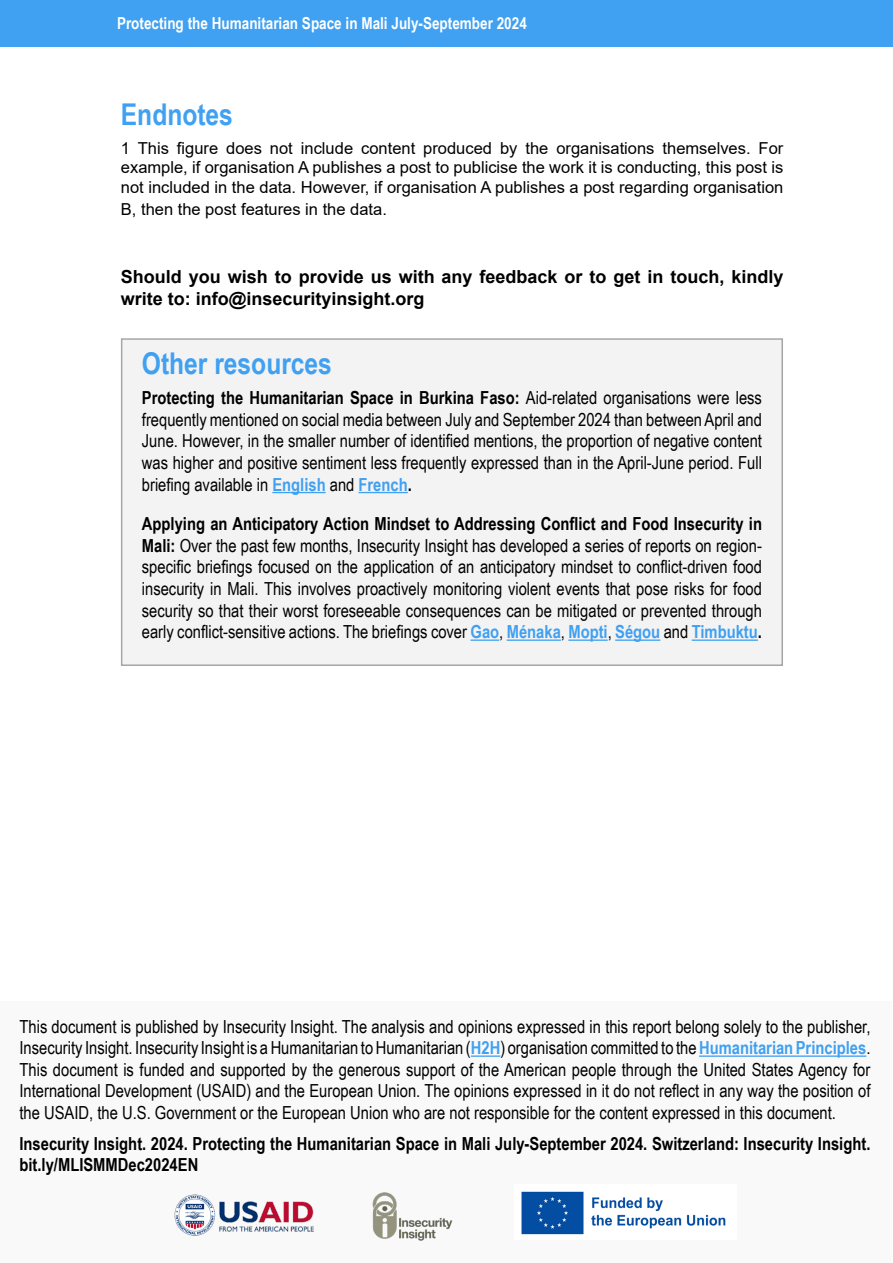
<style>
.page{position:relative;width:893px;height:1263px;background:#fff}
.page>*{position:absolute;margin:0;border:0;box-sizing:border-box;transform-origin:0 0}
.t1{font:700 30px "Arial Narrow";color:#40a0f1}
.t2{font:18px/21.6px "Arial Narrow";color:#000;text-align:justify}
.t3{font:700 18px/21.6px "Arial Narrow";color:#000}
.t4{font:700 18px/21.6px "Arial";color:#000}
.t5{font:16.5px/19.8px "Arial";color:#000;text-align:justify}
.t6{font:700 16.5px "Arial Narrow";color:#fff}
.s1{font-weight:700}
.s2{font-weight:700;color:#40a0f1}
</style>
<div class="page">
<div style="left:0;top:1001px;width:891px;height:262px;background:#f9f9f9"></div>
<hr style="left:471px;top:1055px;width:29px;height:2px;background:#40a0f1">
<hr style="left:699px;top:1055px;width:167px;height:2px;background:#40a0f1">
<img style="left:372px;top:1192px;width:80px;height:49px">
<img style="left:174px;top:1194px;width:140px;height:42px">
<div style="left:514px;top:1184px;width:223px;height:55px;background:#fff"></div>
<img style="left:521px;top:1191px;width:205px;height:44px">
<div style="left:0;top:0;width:893px;height:46px;background:#40a0f1"></div>
<div style="left:122px;top:339px;width:660px;height:326px;background:#f3f3f3"></div>
<hr style="left:272px;top:492px;width:54px;height:1px;background:#40a0f1">
<hr style="left:359px;top:492px;width:49px;height:1px;background:#40a0f1">
<hr style="left:470px;top:639px;width:29px;height:2px;background:#40a0f1">
<hr style="left:507px;top:639px;width:54px;height:2px;background:#40a0f1">
<hr style="left:568px;top:639px;width:40px;height:2px;background:#40a0f1">
<hr style="left:615px;top:639px;width:45px;height:2px;background:#40a0f1">
<hr style="left:692px;top:639px;width:66px;height:2px;background:#40a0f1">
<div style="left:121px;top:338px;width:662px;height:328px;border:2px solid #a6a6a6"></div>
<p class="t6" style="left:117px;top:11px;width:411px">Protecting the Humanitarian Space in Mali July-September 2024</p>
<h1 class="t1" style="left:121px;top:92px;width:114px">Endnotes</h1>
<p class="t5" style="left:121px;top:138px;width:664px">1 This figure does not include content produced by the organisations themselves. For example, if organisation A publishes a post to publicise the work it is conducting, this post is not included in the data. However, if organisation A publishes a post regarding organisation</p>
<p class="t5" style="left:121px;top:199px;width:268px">B, then the post features in the data.</p>
<p class="t4" style="left:121px;top:266px;width:664px">Should you wish to provide us with any feedback or to get in touch, kindly write to: info@insecurityinsight.org</p>
<h1 class="t1" style="left:142px;top:340px;width:192px">Other resources</h1>
<p class="t2" style="left:142px;top:386px;width:622px"><span class="s1">Protecting the Humanitarian Space in Burkina Faso:</span> Aid-related organisations were less frequently mentioned on social media between July and September 2024 than between April and June. However, in the smaller number of identified mentions, the proportion of negative content was higher and positive sentiment less frequently expressed than in the April-June period. Full briefing available in <span class="s2">English</span> and <span class="s2">French</span><span class="s1">.</span></p>
<p class="t2" style="left:142px;top:512px;width:622px"><span class="s1">Applying an Anticipatory Action Mindset to Addressing Conflict and Food Insecurity in Mali:</span> Over the past few months, Insecurity Insight has developed a series of reports on region&shy;specific briefings focused on the application of an anticipatory mindset to conflict-driven food insecurity in Mali. This involves proactively monitoring violent events that pose risks for food security so that their worst foreseeable consequences can be mitigated or prevented through early conflict-sensitive actions. The briefings cover <span class="s2">Gao</span>, <span class="s2">Ménaka</span>, <span class="s2">Mopti</span>, <span class="s2">Ségou</span> and <span class="s2">Timbuktu</span><span class="s1">.</span></p>
<p class="t2" style="left:20px;top:1015px;width:852px">This document is published by Insecurity Insight. The analysis and opinions expressed in this report belong solely to the publisher, Insecurity Insight. Insecurity Insight is a Humanitarian to Humanitarian (<span class="s2">H2H</span>) organisation committed to the <span class="s2">Humanitarian Principles</span>.<br>This document is funded and supported by the generous support of the American people through the United States Agency for International Development (USAID) and the European Union. The opinions expressed in it do not reflect in any way the position of the USAID, the U.S. Government or the European Union who are not responsible for the content expressed in this document.</p>
<p class="t3" style="left:20px;top:1131px;width:852px">Insecurity Insight. 2024. Protecting the Humanitarian Space in Mali July-September 2024. Switzerland: Insecurity Insight. bit.ly/MLISMMDec2024EN</p>
</div>
